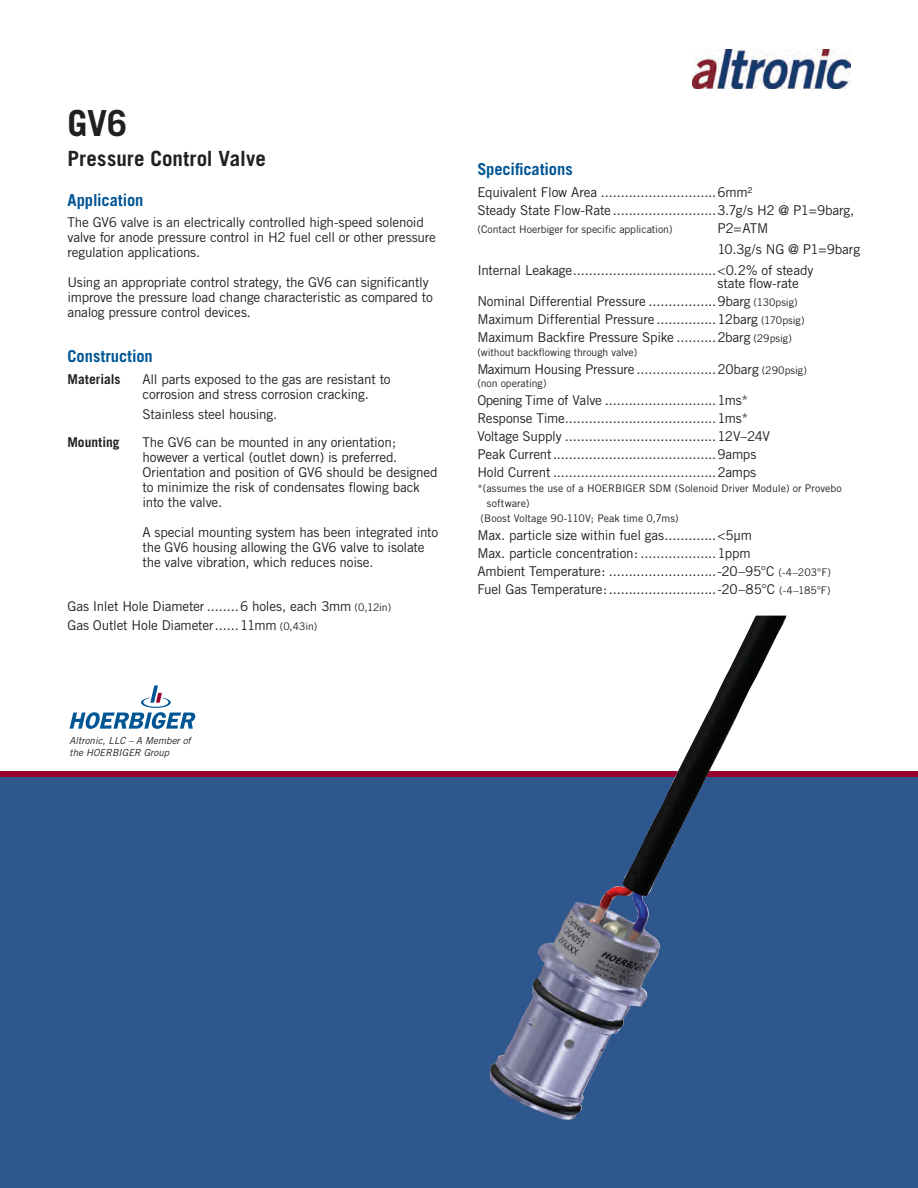
<style>
.page{position:relative;width:918px;height:1188px;background:#fff}
.page>*{position:absolute;margin:0;border:0;box-sizing:border-box;transform-origin:0 0}
.t1{font:700 36px "Trade Gothic";color:#231f20}
.t2{font:700 21px "Trade Gothic";color:#231f20}
.t3{font:700 16.5px "Trade Gothic";letter-spacing:-.005em;color:#005595}
.Text{font:13.5px/15px "Trade Gothic";letter-spacing:-.015em;color:#231f20}
.Text-2{font:700 13.5px "Trade Gothic";letter-spacing:.005em;color:#231f20}
.Text-3{font:10.5px "Trade Gothic";color:#231f20}
.t4{font:italic 9.75px "Trade Gothic";color:#231f20}
.s1{font-size:10.5px}
</style>
<div class="page">
<div style="left:0;top:771px;width:918px;height:6px;background:#98012d"></div>
<div style="left:0;top:777px;width:918px;height:411px;background:#2d578d"></div>
<img style="left:693px;top:50px;width:158px;height:39px">
<svg style="left:70px;top:686px;width:125px;height:43px"></svg>
<img style="left:490px;top:616px;width:297px;height:504px">
<p class="t1" style="left:68px;top:101px;width:61px">GV6</p>
<p class="t2" style="left:68px;top:145px;width:200px">Pressure Control Valve</p>
<p class="t3" style="left:68px;top:190px;width:78px">Application</p>
<p class="Text" style="left:68px;top:215px;width:370px">The GV6 valve is an electrically controlled high-speed solenoid valve for anode pressure control in H2 fuel cell or other pressure regulation applications.</p>
<p class="Text" style="left:68px;top:275px;width:367px">Using an appropriate control strategy, the GV6 can significantly improve the pressure load change characteristic as compared to analog pressure control devices.</p>
<p class="t3" style="left:68px;top:346px;width:87px">Construction</p>
<p class="Text-2" style="left:68px;top:371px;width:55px">Materials</p>
<p class="Text" style="left:142px;top:372px;width:250px">All parts exposed to the gas are resistant to corrosion and stress corrosion cracking.</p>
<p class="Text" style="left:143px;top:406px;width:136px">Stainless steel housing.</p>
<p class="Text-2" style="left:68px;top:434px;width:54px">Mounting</p>
<p class="Text" style="left:142px;top:435px;width:297px">The GV6 can be mounted in any orientation; however a vertical (outlet down) is preferred.<br>Orientation and position of GV6 should be designed to minimize the risk of condensates flowing back into the valve.</p>
<p class="Text" style="left:142px;top:525px;width:297px">A special mounting system has been integrated into the GV6 housing allowing the GV6 valve to isolate the valve vibration, which reduces noise.</p>
<p class="Text" style="left:67px;top:598px;width:325px">Gas Inlet Hole Diameter ........6 holes, each 3mm <span class="s1">(0,12in)</span></p>
<p class="Text" style="left:68px;top:618px;width:251px">Gas Outlet Hole Diameter......11mm <span class="s1">(0,43in)</span></p>
<p class="t3" style="left:477px;top:159px;width:97px">Specifications</p>
<p class="Text" style="left:477px;top:184px;width:277px">Equivalent Flow Area .............................6mm²</p>
<p class="Text" style="left:477px;top:202px;width:378px">Steady State Flow-Rate ..........................3.7g/s H2 @ P1=9barg,</p>
<p class="Text-3" style="left:477px;top:223px;width:197px">(Contact Hoerbiger for specific application)</p>
<p class="Text" style="left:717px;top:220px;width:53px">P2=ATM</p>
<p class="Text" style="left:717px;top:241px;width:144px">10.3g/s NG @ P1=9barg</p>
<p class="Text" style="left:477px;top:262px;width:338px">Internal Leakage....................................&lt;0.2% of steady</p>
<p class="Text" style="left:717px;top:276px;width:83px">state flow-rate</p>
<p class="Text" style="left:477px;top:294px;width:322px">Nominal Differential Pressure .................9barg <span class="s1">(130psig)</span></p>
<p class="Text" style="left:477px;top:312px;width:329px">Maximum Differential Pressure ...............12barg <span class="s1">(170psig)</span></p>
<p class="Text" style="left:477px;top:330px;width:316px">Maximum Backfire Pressure Spike ..........2barg <span class="s1">(29psig)</span></p>
<p class="Text-3" style="left:477px;top:346px;width:162px">(without backflowing through valve)</p>
<p class="Text" style="left:477px;top:361px;width:331px">Maximum Housing Pressure ....................20barg <span class="s1">(290psig)</span></p>
<p class="Text-3" style="left:477px;top:377px;width:71px">(non operating)</p>
<p class="Text" style="left:477px;top:393px;width:272px">Opening Time of Valve ............................1ms*</p>
<p class="Text" style="left:477px;top:411px;width:272px">Response Time......................................1ms*</p>
<p class="Text" style="left:477px;top:429px;width:294px">Voltage Supply ......................................12V–24V</p>
<p class="Text" style="left:477px;top:447px;width:281px">Peak Current.........................................9amps</p>
<p class="Text" style="left:477px;top:465px;width:280px">Hold Current .........................................2amps</p>
<p class="Text-3" style="left:477px;top:482px;width:366px">*(assumes the use of a HOERBIGER SDM (Solenoid Driver Module) or Provebo</p>
<p class="Text-3" style="left:487px;top:497px;width:44px">software)</p>
<p class="Text-3" style="left:481px;top:512px;width:200px">(Boost Voltage 90-110V; Peak time 0,7ms)</p>
<p class="Text" style="left:477px;top:528px;width:276px">Max. particle size within fuel gas.............&lt;5µm</p>
<p class="Text" style="left:477px;top:546px;width:275px">Max. particle concentration: ...................1ppm</p>
<p class="Text" style="left:477px;top:564px;width:355px">Ambient Temperature: ...........................-20–95°C <span class="s1">(-4–203°F)</span></p>
<p class="Text" style="left:477px;top:582px;width:355px">Fuel Gas Temperature:...........................-20–85°C <span class="s1">(-4–185°F)</span></p>
<p class="t4" style="left:70px;top:735px;width:123px">Altronic, LLC – A Member of</p>
<p class="t4" style="left:70px;top:747px;width:101px">the HOERBIGER Group</p>
</div>
